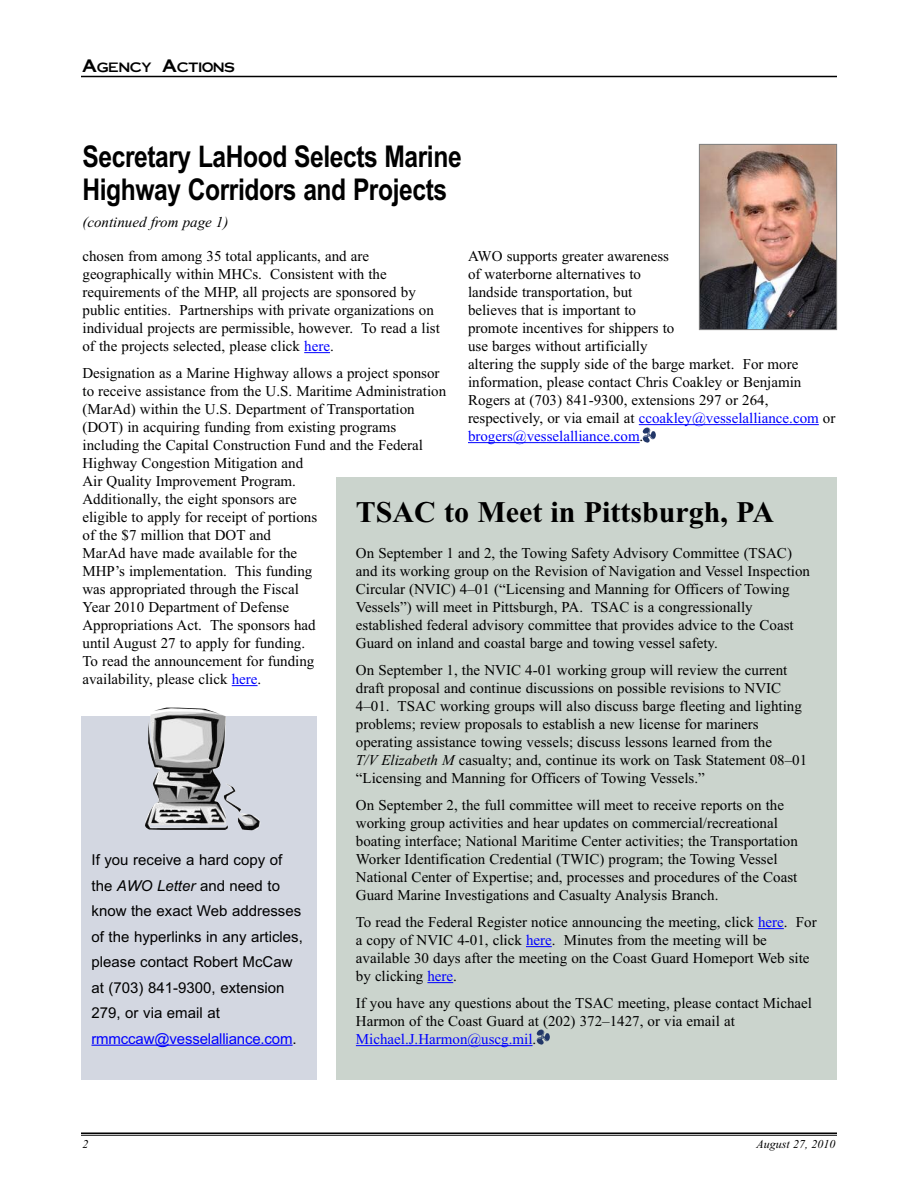
<style>
.page{position:relative;width:918px;height:1188px;background:#fff}
.page>*{position:absolute;margin:0;border:0;box-sizing:border-box;transform-origin:0 0}
.t1{font:700 30px/33px "Arial Narrow";letter-spacing:-.015em;color:#000}
.t2{font:700 30px "Times New Roman";color:#000}
.t3{font:15px/18px "Times New Roman";color:#000}
.t4{font:15px/25.5px "Arial";color:#000}
.t5{font:italic 15px "Times New Roman";color:#000}
.t6{font:13.5px "Cornerstone";color:#000}
.t7{font:italic 12px "Times New Roman";color:#000}
.s1{font-size:18px}
.s2{color:#00f}
.s3{font-style:italic}
</style>
<div class="page">
<hr style="left:81px;top:1132px;width:756px;height:2px;background:#000">
<hr style="left:81px;top:1135px;width:756px;height:1px;background:#000">
<hr style="left:81px;top:76px;width:756px;height:1px;background:#000">
<div style="left:81px;top:716px;width:236px;height:364px;background:#d3d7e1"></div>
<img style="left:145px;top:708px;width:116px;height:123px">
<hr style="left:92px;top:1045px;width:201px;height:1px;background:#00f">
<svg style="left:304px;top:352px;width:26px;height:1px"></svg>
<svg style="left:232px;top:685px;width:26px;height:1px"></svg>
<hr style="left:639px;top:424px;width:180px;height:1px;background:#00f">
<hr style="left:468px;top:442px;width:172px;height:1px;background:#00f">
<img style="left:701px;top:146px;width:134px;height:182px">
<div style="left:699px;top:144px;width:138px;height:186px;border:1px solid #808080"></div>
<div style="left:336px;top:477px;width:501px;height:603px;background:#cbd4cd"></div>
<svg style="left:758px;top:928px;width:26px;height:1px"></svg>
<svg style="left:526px;top:946px;width:26px;height:1px"></svg>
<svg style="left:427px;top:982px;width:26px;height:1px"></svg>
<hr style="left:356px;top:1045px;width:177px;height:1px;background:#00f">
<img style="left:642px;top:428px;width:14px;height:14px">
<img style="left:536px;top:1030px;width:14px;height:14px">
<p class="t6" style="left:82px;top:60px;width:154px"><span class="s1">A</span>GENCY <span class="s1">A</span>CTIONS</p>
<h1 class="t1" style="left:82px;top:140px;width:381px">Secretary LaHood Selects Marine<br>Highway Corridors and Projects</h1>
<p class="t5" style="left:82px;top:213px;width:147px">(continued from page 1)</p>
<p class="t3" style="left:82px;top:247px;width:359px">chosen from among 35 total applicants, and are geographically within MHCs. Consistent with the requirements of the MHP, all projects are sponsored by public entities. Partnerships with private organizations on individual projects are permissible, however. To read a list of the projects selected, please click <span class="s2">here</span>.</p>
<p class="t3" style="left:82px;top:364px;width:365px">Designation as a Marine Highway allows a project sponsor to receive assistance from the U.S. Maritime Administration (MarAd) within the U.S. Department of Transportation (DOT) in acquiring funding from existing programs including the Capital Construction Fund and the Federal Highway Congestion Mitigation and<br>Air Quality Improvement Program.<br>Additionally, the eight sponsors are<br>eligible to apply for receipt of portions<br>of the $7 million that DOT and<br>MarAd have made available for the<br>MHP’s implementation. This funding<br>was appropriated through the Fiscal<br>Year 2010 Department of Defense<br>Appropriations Act. The sponsors had<br>until August 27 to apply for funding.<br>To read the announcement for funding<br>availability, please click <span class="s2">here</span>.</p>
<p class="t3" style="left:468px;top:247px;width:369px">AWO supports greater awareness<br>of waterborne alternatives to<br>landside transportation, but<br>believes that is important to<br>promote incentives for shippers to<br>use barges without artificially<br>altering the supply side of the barge market. For more information, please contact Chris Coakley or Benjamin Rogers at (703) 841-9300, extensions 297 or 264, respectively, or via email at <span class="s2">ccoakley@vesselalliance.com</span> or <span class="s2">brogers@vesselalliance.com</span>.</p>
<h1 class="t2" style="left:356px;top:494px;width:420px">TSAC to Meet in Pittsburgh, PA</h1>
<p class="t3" style="left:356px;top:544px;width:456px">On September 1 and 2, the Towing Safety Advisory Committee (TSAC) and its working group on the Revision of Navigation and Vessel Inspection Circular (NVIC) 4–01 (“Licensing and Manning for Officers of Towing Vessels”) will meet in Pittsburgh, PA. TSAC is a congressionally established federal advisory committee that provides advice to the Coast Guard on inland and coastal barge and towing vessel safety.</p>
<p class="t3" style="left:356px;top:661px;width:453px">On September 1, the NVIC 4-01 working group will review the current draft proposal and continue discussions on possible revisions to NVIC 4–01. TSAC working groups will also discuss barge fleeting and lighting problems; review proposals to establish a new license for mariners operating assistance towing vessels; discuss lessons learned from the<br><span class="s3">T/V Elizabeth M</span> casualty; and, continue its work on Task Statement 08–01 “Licensing and Manning for Officers of Towing Vessels.”</p>
<p class="t3" style="left:356px;top:796px;width:444px">On September 2, the full committee will meet to receive reports on the working group activities and hear updates on commercial/recreational boating interface; National Maritime Center activities; the Transportation Worker Identification Credential (TWIC) program; the Towing Vessel National Center of Expertise; and, processes and procedures of the Coast Guard Marine Investigations and Casualty Analysis Branch.</p>
<p class="t3" style="left:356px;top:913px;width:462px">To read the Federal Register notice announcing the meeting, click <span class="s2">here</span>. For a copy of NVIC 4-01, click <span class="s2">here</span>. Minutes from the meeting will be available 30 days after the meeting on the Coast Guard Homeport Web site by clicking <span class="s2">here</span>.</p>
<p class="t3" style="left:356px;top:994px;width:458px">If you have any questions about the TSAC meeting, please contact Michael<br>Harmon of the Coast Guard at (202) 372–1427, or via email at<br><span class="s2">Michael.J.Harmon@uscg.mil</span>.</p>
<p class="t4" style="left:91px;top:847px;width:213px">If you receive a hard copy of the <span class="s3">AWO Letter</span> and need to know the exact Web addresses of the hyperlinks in any articles, please contact Robert McCaw at (703) 841-9300, extension<br>279, or via email at <span class="s2">rmmccaw@vesselalliance.com</span>.</p>
<p class="t7" style="left:82px;top:1137px;width:7px">2</p>
<p class="t7" style="left:757px;top:1137px;width:80px">August 27, 2010</p>
</div>
